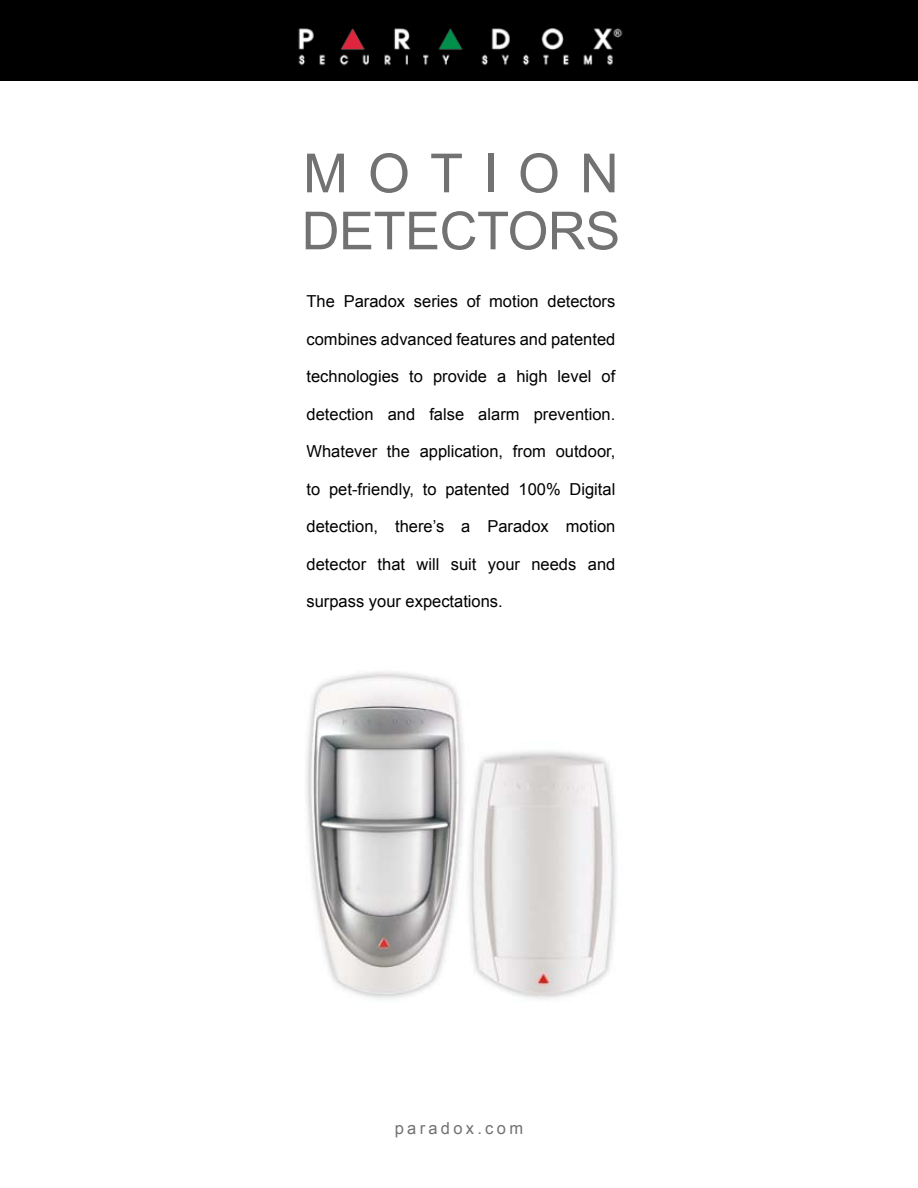
<style>
.page{position:relative;width:918px;height:1188px;background:#fff}
.page>*{position:absolute;margin:0;border:0;box-sizing:border-box;transform-origin:0 0}
.t1{font:54px "Arial";letter-spacing:.37em;color:#727273}
.t2{font:52.5px "Arial";letter-spacing:-.01em;color:#727273}
.t3{font:16.5px "Arial";color:#000}
.t4{font:16.5px "Arial";letter-spacing:.2em;color:#727273}
</style>
<div class="page">
<div style="left:0;top:0;width:918px;height:81px;background:#000"></div>
<img style="left:298px;top:28px;width:325px;height:38px">
<img style="left:306px;top:672px;width:311px;height:327px">
<h1 class="t1" style="left:303px;top:143px;width:317px">MOTION</h1>
<h2 class="t2" style="left:302px;top:201px;width:320px">DETECTORS</h2>
<p class="t3" style="left:307px;top:292px;width:310px">The Paradox series of motion detectors</p>
<p class="t3" style="left:307px;top:330px;width:310px">combines advanced features and patented</p>
<p class="t3" style="left:307px;top:367px;width:310px">technologies to provide a high level of</p>
<p class="t3" style="left:307px;top:405px;width:310px">detection and false alarm prevention.</p>
<p class="t3" style="left:307px;top:442px;width:310px">Whatever the application, from outdoor,</p>
<p class="t3" style="left:307px;top:480px;width:310px">to pet-friendly, to patented 100% Digital</p>
<p class="t3" style="left:307px;top:517px;width:310px">detection, there’s a Paradox motion</p>
<p class="t3" style="left:307px;top:555px;width:310px">detector that will suit your needs and</p>
<p class="t3" style="left:307px;top:592px;width:198px">surpass your expectations.</p>
<p class="t4" style="left:395px;top:1118px;width:130px">paradox.com</p>
</div>
